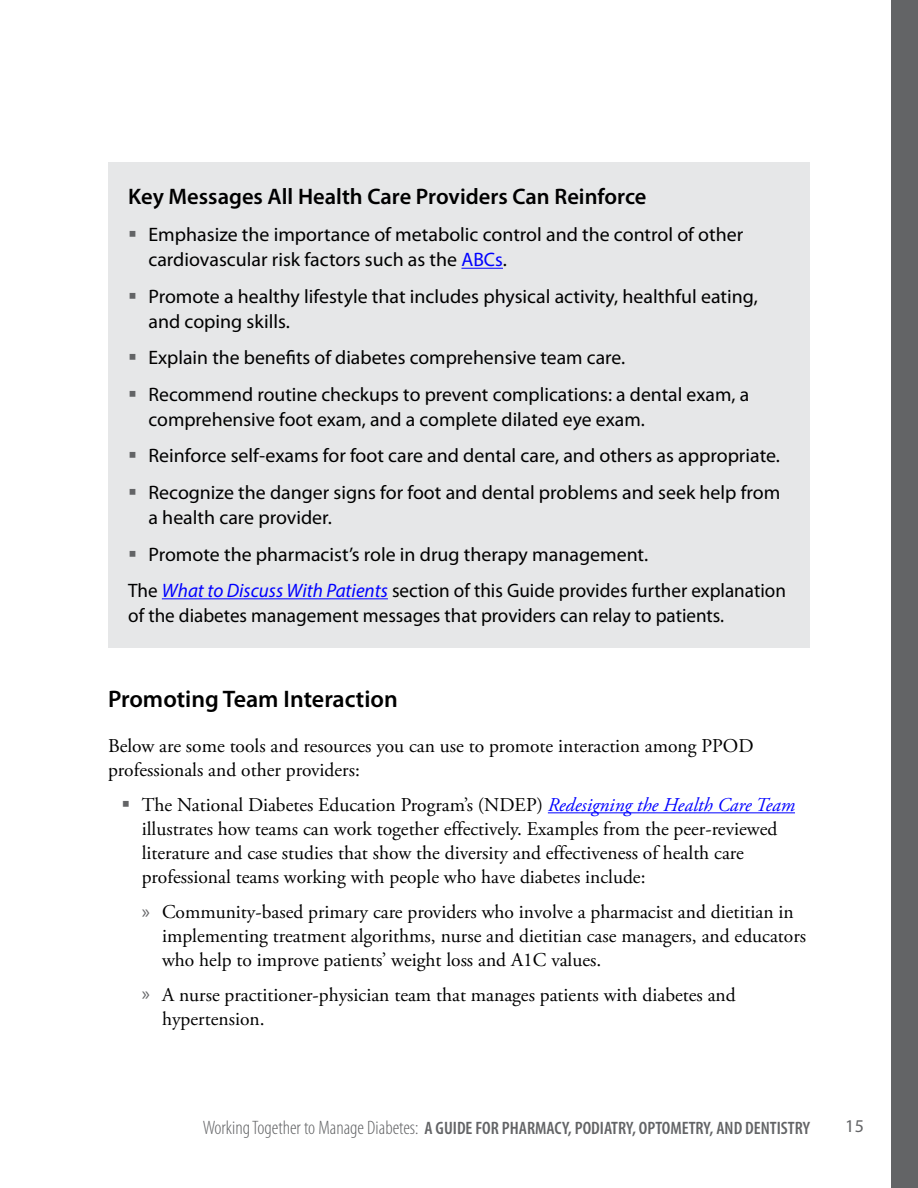
<style>
.page{position:relative;width:918px;height:1188px;background:#fff}
.page>*{position:absolute;margin:0;border:0;box-sizing:border-box;transform-origin:0 0}
.t1{font:600 24px "Myriad Pro";color:#000}
.t2{font:600 22.5px "Myriad Pro";color:#000}
.t3{font:19.5px/25.5px "Myriad Pro";color:#000}
.t4{font:19.5px/24px "Adobe Garamond Pro";color:#000}
.t5{font:19.5px "Myriad Pro";color:#636466}
.t6{font:600 condensed 18px "Myriad Pro";color:#636466}
.t7{font:18px "Myriad Pro";color:#636466}
.s1{color:#00f}
.s2{font-style:italic;color:#00f}
.s3{font-weight:300;font-size:19.5px}
</style>
<div class="page">
<div style="left:891px;top:0;width:27px;height:1188px;background:#636466"></div>
<hr style="left:548px;top:812px;width:247px;height:1px;background:#00f">
<div style="left:108px;top:162px;width:702px;height:486px;background:#e6e7e8"></div>
<hr style="left:461px;top:268px;width:42px;height:1px;background:#00f">
<hr style="left:162px;top:598px;width:226px;height:1px;background:#00f">
<h2 class="t2" style="left:128px;top:183px;width:520px">Key Messages All Health Care Providers Can Reinforce</h2>
<p class="t3" style="left:148px;top:221px;width:596px">Emphasize the importance of metabolic control and the control of other cardiovascular risk factors such as the <span class="s1">ABCs</span>.</p>
<p class="t3" style="left:148px;top:283px;width:611px">Promote a healthy lifestyle that includes physical activity, healthful eating, and coping skills.</p>
<p class="t3" style="left:148px;top:345px;width:478px">Explain the benefits of diabetes comprehensive team care.</p>
<p class="t3" style="left:148px;top:381px;width:602px">Recommend routine checkups to prevent complications: a dental exam, a comprehensive foot exam, and a complete dilated eye exam.</p>
<p class="t3" style="left:148px;top:443px;width:633px">Reinforce self-exams for foot care and dental care, and others as appropriate.</p>
<p class="t3" style="left:148px;top:479px;width:633px">Recognize the danger signs for foot and dental problems and seek help from a health care provider.</p>
<p class="t3" style="left:148px;top:541px;width:501px">Promote the pharmacist’s role in drug therapy management.</p>
<p class="t3" style="left:128px;top:577px;width:659px">The <span class="s2">What to Discuss With Patients</span> section of this Guide provides further explanation of the diabetes management messages that providers can relay to patients.</p>
<h2 class="t1" style="left:108px;top:683px;width:291px">Promoting Team Interaction</h2>
<p class="t4" style="left:108px;top:735px;width:647px">Below are some tools and resources you can use to promote interaction among PPOD professionals and other providers:</p>
<p class="t4" style="left:142px;top:793px;width:655px">The National Diabetes Education Program’s (NDEP) <span class="s2">Redesigning the Health Care Team </span>illustrates how teams can work together effectively. Examples from the peer-reviewed literature and case studies that show the diversity and effectiveness of health care professional teams working with people who have diabetes include:</p>
<p class="t4" style="left:162px;top:900px;width:646px">Community-based primary care providers who involve a pharmacist and dietitian in implementing treatment algorithms, nurse and dietitian case managers, and educators who help to improve patients’ weight loss and A1C values.</p>
<p class="t4" style="left:162px;top:983px;width:575px">A nurse practitioner-physician team that manages patients with diabetes and hypertension.</p>
<p class="t5" style="left:142px;top:899px;width:9px">»</p>
<p class="t6" style="left:203px;top:1117px;width:609px"><span class="s3">Working Together to Manage Diabetes:</span> A GUIDE FOR PHARMACY, PODIATRY, OPTOMETRY, AND DENTISTRY</p>
<p class="t7" style="left:845px;top:1115px;width:20px">15</p>
</div>
